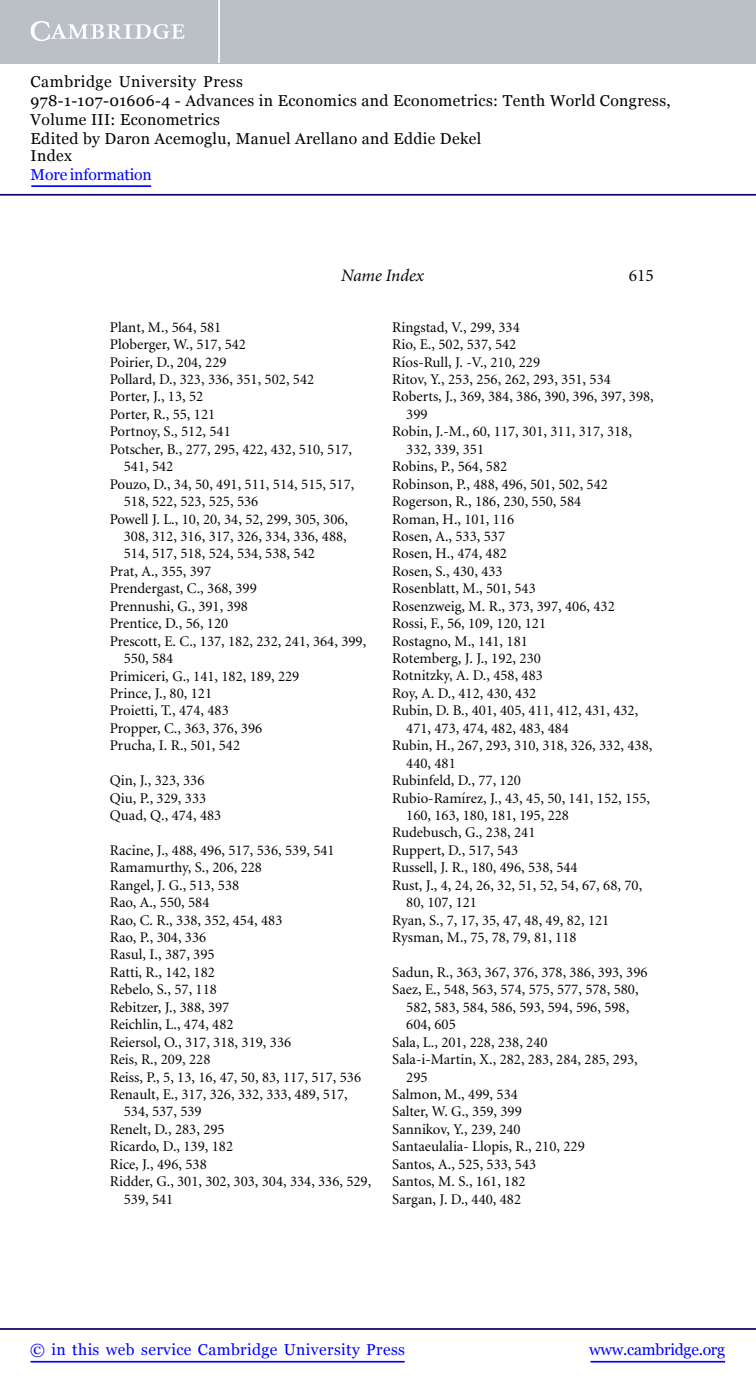
<style>
.page{position:relative;width:756px;height:1388px;background:#fff}
.page>*{position:absolute;margin:0;border:0;box-sizing:border-box;transform-origin:0 0}
.t1{font:italic 17.5px "Minion";color:#000}
.t2{font:17.5px "Minion";color:#000}
.t3{font:15.75px/18.6px "Georgia";letter-spacing:.025em;color:#000}
.t4{font:15.75px "Georgia";letter-spacing:.025em;color:#00f}
.t5{font:15.75px "Georgia";letter-spacing:-.015em;color:#00f}
.t6{font:15.75px "Georgia";letter-spacing:-.01em;color:#00f}
.t7{font:14.88px/17.5px "Minion";color:#000}
</style>
<div class="page">
<hr style="left:591px;top:1361px;width:134px;height:1px;background:#00f">
<hr style="left:0;top:1328px;width:756px;height:2px;background:#150666">
<hr style="left:31px;top:1361px;width:374px;height:1px;background:#00f">
<div style="left:0;top:0;width:756px;height:63px;background:#bac0c6"></div>
<svg style="left:31px;top:21px;width:154px;height:20px"></svg>
<hr style="left:218px;top:0;width:2px;height:63px;background:#fff">
<hr style="left:0;top:194px;width:756px;height:2px;background:#150666">
<hr style="left:31px;top:185px;width:120px;height:2px;background:#00f">
<p class="t3" style="left:31px;top:72px;width:642px">Cambridge University Press<br>978-1-107-01606-4 - Advances in Economics and Econometrics: Tenth World Congress, Volume III: Econometrics<br>Edited by Daron Acemoglu, Manuel Arellano and Eddie Dekel<br>Index</p>
<p class="t6" style="left:31px;top:166px;width:123px">More information</p>
<p class="t1" style="left:340px;top:268px;width:84px">Name Index</p>
<p class="t2" style="left:629px;top:268px;width:27px">615</p>
<p class="t7" style="left:110px;top:319px;width:113px">Plant, M., 564, 581</p>
<p class="t7" style="left:110px;top:337px;width:138px">Ploberger, W., 517, 542</p>
<p class="t7" style="left:110px;top:354px;width:118px">Poirier, D., 204, 229</p>
<p class="t7" style="left:110px;top:372px;width:206px">Pollard, D., 323, 336, 351, 502, 542</p>
<p class="t7" style="left:110px;top:389px;width:95px">Porter, J., 13, 52</p>
<p class="t7" style="left:110px;top:407px;width:107px">Porter, R., 55, 121</p>
<p class="t7" style="left:110px;top:424px;width:122px">Portnoy, S., 512, 541</p>
<p class="t7" style="left:110px;top:441px;width:244px">Potscher, B., 277, 295, 422, 432, 510, 517,</p>
<p class="t7" style="left:124px;top:459px;width:51px">541, 542</p>
<p class="t7" style="left:110px;top:476px;width:246px">Pouzo, D., 34, 50, 491, 511, 514, 515, 517,</p>
<p class="t7" style="left:124px;top:494px;width:136px">518, 522, 523, 525, 536</p>
<p class="t7" style="left:110px;top:511px;width:240px">Powell J. L., 10, 20, 34, 52, 299, 305, 306,</p>
<p class="t7" style="left:124px;top:529px;width:225px">308, 312, 316, 317, 326, 334, 336, 488,</p>
<p class="t7" style="left:124px;top:546px;width:193px">514, 517, 518, 524, 534, 538, 542</p>
<p class="t7" style="left:110px;top:564px;width:103px">Prat, A., 355, 397</p>
<p class="t7" style="left:110px;top:581px;width:149px">Prendergast, C., 368, 399</p>
<p class="t7" style="left:110px;top:598px;width:140px">Prennushi, G., 391, 398</p>
<p class="t7" style="left:110px;top:616px;width:120px">Prentice, D., 56, 120</p>
<p class="t7" style="left:110px;top:633px;width:258px">Prescott, E. C., 137, 182, 232, 241, 364, 399,</p>
<p class="t7" style="left:124px;top:651px;width:51px">550, 584</p>
<p class="t7" style="left:110px;top:668px;width:191px">Primiceri, G., 141, 182, 189, 229</p>
<p class="t7" style="left:110px;top:686px;width:104px">Prince, J., 80, 121</p>
<p class="t7" style="left:110px;top:703px;width:120px">Proietti, T., 474, 483</p>
<p class="t7" style="left:110px;top:720px;width:154px">Propper, C., 363, 376, 396</p>
<p class="t7" style="left:110px;top:738px;width:132px">Prucha, I. R., 501, 542</p>
<p class="t7" style="left:110px;top:773px;width:113px">Qin, J., 323, 336<br>Qiu, P., 329, 333<br>Quad, Q., 474, 483</p>
<p class="t7" style="left:110px;top:842px;width:226px">Racine, J., 488, 496, 517, 536, 539, 541</p>
<p class="t7" style="left:110px;top:860px;width:154px">Ramamurthy, S., 206, 228</p>
<p class="t7" style="left:110px;top:877px;width:131px">Rangel, J. G., 513, 538</p>
<p class="t7" style="left:110px;top:895px;width:101px">Rao, A., 550, 584</p>
<p class="t7" style="left:110px;top:912px;width:174px">Rao, C. R., 338, 352, 454, 483</p>
<p class="t7" style="left:110px;top:930px;width:98px">Rao, P., 304, 336</p>
<p class="t7" style="left:110px;top:947px;width:106px">Rasul, I., 387, 395</p>
<p class="t7" style="left:110px;top:965px;width:107px">Ratti, R., 142, 182</p>
<p class="t7" style="left:110px;top:982px;width:109px">Rebelo, S., 57, 118</p>
<p class="t7" style="left:110px;top:999px;width:121px">Rebitzer, J., 388, 397</p>
<p class="t7" style="left:110px;top:1017px;width:125px">Reichlin, L., 474, 482</p>
<p class="t7" style="left:110px;top:1034px;width:183px">Reiersol, O., 317, 318, 319, 336</p>
<p class="t7" style="left:110px;top:1052px;width:102px">Reis, R., 209, 228</p>
<p class="t7" style="left:110px;top:1069px;width:253px">Reiss, P., 5, 13, 16, 47, 50, 83, 117, 517, 536</p>
<p class="t7" style="left:110px;top:1087px;width:240px">Renault, E., 317, 326, 332, 333, 489, 517,</p>
<p class="t7" style="left:124px;top:1104px;width:79px">534, 537, 539</p>
<p class="t7" style="left:110px;top:1121px;width:116px">Renelt, D., 283, 295</p>
<p class="t7" style="left:110px;top:1139px;width:125px">Ricardo, D., 139, 182</p>
<p class="t7" style="left:110px;top:1156px;width:98px">Rice, J., 496, 538</p>
<p class="t7" style="left:110px;top:1174px;width:263px">Ridder, G., 301, 302, 303, 304, 334, 336, 529,</p>
<p class="t7" style="left:124px;top:1191px;width:51px">539, 541</p>
<p class="t7" style="left:392px;top:319px;width:129px">Ringstad, V., 299, 334</p>
<p class="t7" style="left:392px;top:337px;width:126px">Rio, E., 502, 537, 542</p>
<p class="t7" style="left:392px;top:354px;width:149px">R´ıos-Rull, J. -V., 210, 229</p>
<p class="t7" style="left:392px;top:372px;width:220px">Ritov, Y., 253, 256, 262, 293, 351, 534</p>
<p class="t7" style="left:392px;top:389px;width:263px">Roberts, J., 369, 384, 386, 390, 396, 397, 398,</p>
<p class="t7" style="left:406px;top:407px;width:23px">399</p>
<p class="t7" style="left:392px;top:424px;width:241px">Robin, J.-M., 60, 117, 301, 311, 317, 318,</p>
<p class="t7" style="left:406px;top:441px;width:79px">332, 339, 351</p>
<p class="t7" style="left:392px;top:459px;width:117px">Robins, P., 564, 582</p>
<p class="t7" style="left:392px;top:476px;width:217px">Robinson, P., 488, 496, 501, 502, 542</p>
<p class="t7" style="left:392px;top:494px;width:190px">Rogerson, R., 186, 230, 550, 584</p>
<p class="t7" style="left:392px;top:511px;width:123px">Roman, H., 101, 116</p>
<p class="t7" style="left:392px;top:529px;width:114px">Rosen, A., 533, 537</p>
<p class="t7" style="left:392px;top:546px;width:116px">Rosen, H., 474, 482</p>
<p class="t7" style="left:392px;top:564px;width:112px">Rosen, S., 430, 433</p>
<p class="t7" style="left:392px;top:581px;width:145px">Rosenblatt, M., 501, 543</p>
<p class="t7" style="left:392px;top:598px;width:224px">Rosenzweig, M. R., 373, 397, 406, 432</p>
<p class="t7" style="left:392px;top:616px;width:155px">Rossi, F., 56, 109, 120, 121</p>
<p class="t7" style="left:392px;top:633px;width:137px">Rostagno, M., 141, 181</p>
<p class="t7" style="left:392px;top:651px;width:150px">Rotemberg, J. J., 192, 230</p>
<p class="t7" style="left:392px;top:668px;width:152px">Rotnitzky, A. D., 458, 483</p>
<p class="t7" style="left:392px;top:686px;width:146px">Roy, A. D., 412, 430, 432</p>
<p class="t7" style="left:392px;top:703px;width:247px">Rubin, D. B., 401, 405, 411, 412, 431, 432,</p>
<p class="t7" style="left:406px;top:720px;width:164px">471, 473, 474, 482, 483, 484</p>
<p class="t7" style="left:392px;top:738px;width:262px">Rubin, H., 267, 293, 310, 318, 326, 332, 438,</p>
<p class="t7" style="left:406px;top:755px;width:51px">440, 481</p>
<p class="t7" style="left:392px;top:773px;width:130px">Rubinfeld, D., 77, 120</p>
<p class="t7" style="left:392px;top:790px;width:259px">Rubio-Ram´ırez, J., 43, 45, 50, 141, 152, 155,</p>
<p class="t7" style="left:406px;top:808px;width:164px">160, 163, 180, 181, 195, 228</p>
<p class="t7" style="left:392px;top:825px;width:145px">Rudebusch, G., 238, 241</p>
<p class="t7" style="left:392px;top:842px;width:128px">Ruppert, D., 517, 543</p>
<p class="t7" style="left:392px;top:860px;width:187px">Russell, J. R., 180, 496, 538, 544</p>
<p class="t7" style="left:392px;top:877px;width:251px">Rust, J., 4, 24, 26, 32, 51, 52, 54, 67, 68, 70,</p>
<p class="t7" style="left:406px;top:895px;width:72px">80, 107, 121</p>
<p class="t7" style="left:392px;top:912px;width:219px">Ryan, S., 7, 17, 35, 47, 48, 49, 82, 121</p>
<p class="t7" style="left:392px;top:930px;width:186px">Rysman, M., 75, 78, 79, 81, 118</p>
<p class="t7" style="left:392px;top:964px;width:257px">Sadun, R., 363, 367, 376, 378, 386, 393, 396</p>
<p class="t7" style="left:392px;top:982px;width:248px">Saez, E., 548, 563, 574, 575, 577, 578, 580,</p>
<p class="t7" style="left:406px;top:999px;width:225px">582, 583, 584, 586, 593, 594, 596, 598,</p>
<p class="t7" style="left:406px;top:1017px;width:51px">604, 605</p>
<p class="t7" style="left:392px;top:1034px;width:157px">Sala, L., 201, 228, 238, 240</p>
<p class="t7" style="left:392px;top:1052px;width:247px">Sala-i-Martin, X., 282, 283, 284, 285, 293,</p>
<p class="t7" style="left:406px;top:1069px;width:23px">295</p>
<p class="t7" style="left:392px;top:1087px;width:127px">Salmon, M., 499, 534</p>
<p class="t7" style="left:392px;top:1104px;width:131px">Salter, W. G., 359, 399</p>
<p class="t7" style="left:392px;top:1121px;width:130px">Sannikov, Y., 239, 240</p>
<p class="t7" style="left:392px;top:1139px;width:194px">Santaeulalia- Llopis, R., 210, 229</p>
<p class="t7" style="left:392px;top:1156px;width:145px">Santos, A., 525, 533, 543</p>
<p class="t7" style="left:392px;top:1174px;width:135px">Santos, M. S., 161, 182</p>
<p class="t7" style="left:392px;top:1191px;width:130px">Sargan, J. D., 440, 482</p>
<p class="t4" style="left:30px;top:1340px;width:376px">© in this web service Cambridge University Press</p>
<p class="t5" style="left:589px;top:1340px;width:137px">www.cambridge.org</p>
</div>
